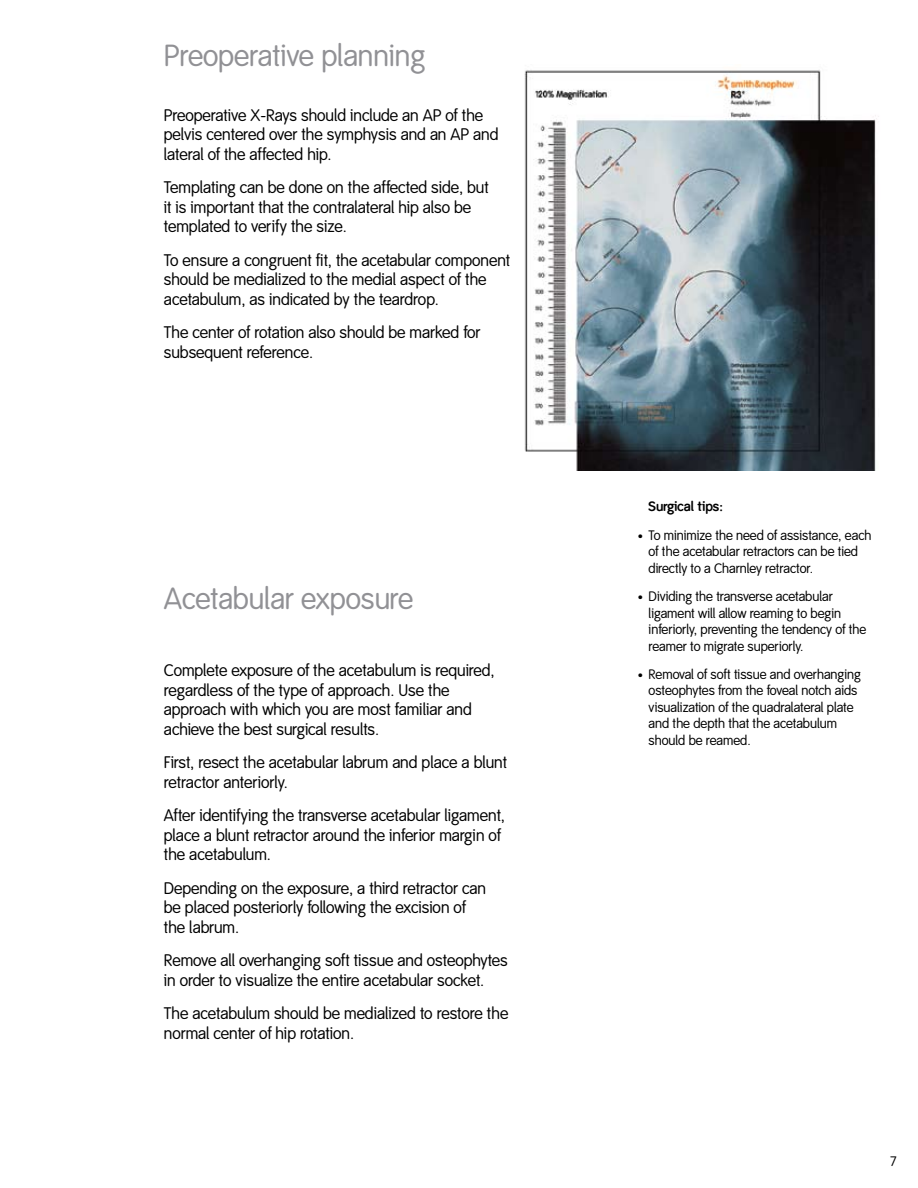
<style>
.page{position:relative;width:918px;height:1188px;background:#fff}
.page>*{position:absolute;margin:0;border:0;box-sizing:border-box;transform-origin:0 0}
.t1{font:30px "Smith&Nephew";color:#919195}
.t2{font:16.5px/19.5px "Smith&Nephew";color:#000}
.t3{font:13.5px/16.5px "Smith&Nephew";color:#000}
.t4{font:700 13.5px "Smith&Nephew";color:#000}
.s1{font-size:10.5px}
</style>
<div class="page">
<img style="left:524px;top:70px;width:355px;height:400px">
<h1 class="t1" style="left:164px;top:39px;width:263px">Preoperative planning</h1>
<p class="t2" style="left:164px;top:106px;width:336px">Preoperative X-Rays should include an AP of the pelvis centered over the symphysis and an AP and lateral of the affected hip.</p>
<p class="t2" style="left:164px;top:178px;width:326px">Templating can be done on the affected side, but it is important that the contralateral hip also be templated to verify the size.</p>
<p class="t2" style="left:164px;top:251px;width:348px">To ensure a congruent fit, the acetabular component should be medialized to the medial aspect of the acetabulum, as indicated by the teardrop.</p>
<p class="t2" style="left:164px;top:323px;width:318px">The center of rotation also should be marked for subsequent reference.</p>
<h1 class="t1" style="left:164px;top:581px;width:251px">Acetabular exposure</h1>
<p class="t2" style="left:164px;top:661px;width:332px">Complete exposure of the acetabulum is required, regardless of the type of approach. Use the approach with which you are most familiar and achieve the best surgical results.</p>
<p class="t2" style="left:164px;top:753px;width:345px">First, resect the acetabular labrum and place a blunt retractor anteriorly.</p>
<p class="t2" style="left:164px;top:806px;width:343px">After identifying the transverse acetabular ligament, place a blunt retractor around the inferior margin of the acetabulum.</p>
<p class="t2" style="left:164px;top:879px;width:324px">Depending on the exposure, a third retractor can be placed posteriorly following the excision of the labrum.</p>
<p class="t2" style="left:164px;top:951px;width:345px">Remove all overhanging soft tissue and osteophytes in order to visualize the entire acetabular socket.</p>
<p class="t2" style="left:164px;top:1005px;width:346px">The acetabulum should be medialized to restore the normal center of hip rotation.</p>
<p class="t4" style="left:649px;top:499px;width:76px">Surgical tips:</p>
<p class="t3" style="left:649px;top:527px;width:224px;text-indent:-11px"><span class="s1">•</span> To minimize the need of assistance, each of the acetabular retractors can be tied directly to a Charnley retractor.</p>
<p class="t3" style="left:649px;top:589px;width:219px;text-indent:-11px"><span class="s1">•</span> Dividing the transverse acetabular ligament will allow reaming to begin inferiorly, preventing the tendency of the reamer to migrate superiorly.</p>
<p class="t3" style="left:649px;top:666px;width:214px;text-indent:-11px"><span class="s1">•</span> Removal of soft tissue and overhanging osteophytes from the foveal notch aids visualization of the quadralateral plate and the depth that the acetabulum should be reamed.</p>
<p class="t3" style="left:890px;top:1154px;width:8px">7</p>
</div>
